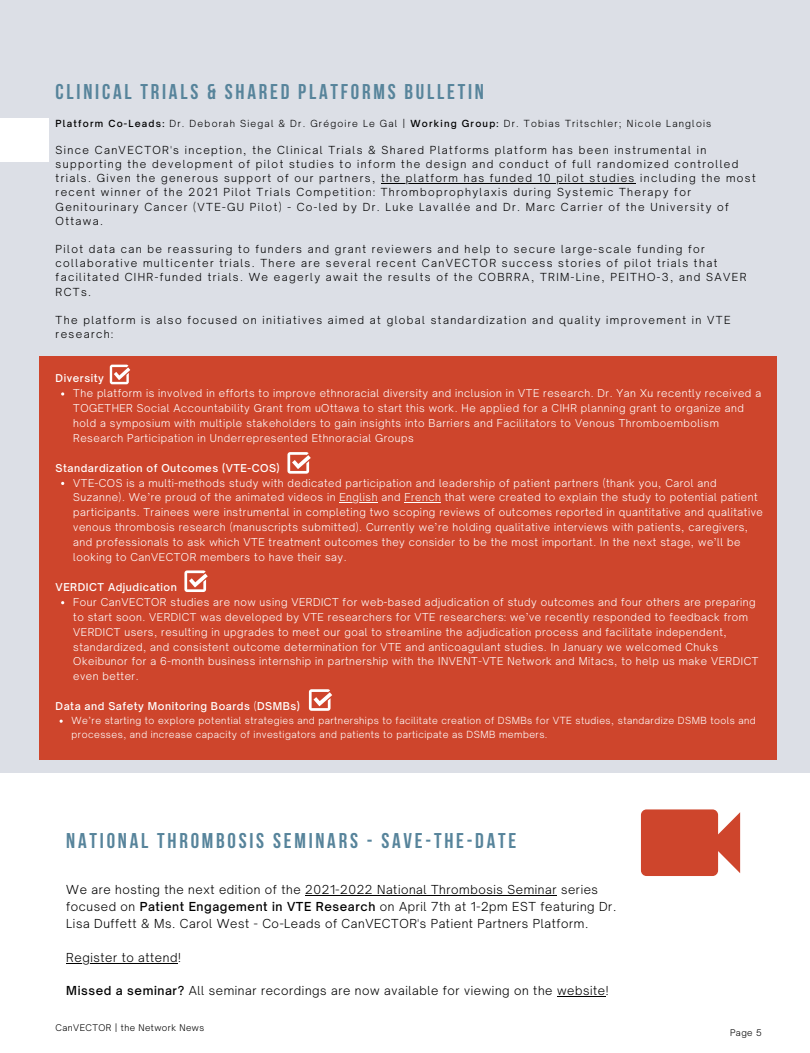
<style>
.page{position:relative;width:810px;height:1053px;background:#dcdfe6}
.page>*{position:absolute;margin:0;border:0;box-sizing:border-box;transform-origin:0 0}
.t1{font:700 21.25px "Bebas Neue";letter-spacing:.13em;color:#57849b}
.t2{font:300 11.88px/16.9px "Open Sauce One";letter-spacing:.05em;color:#000}
.t3{font:300 10.62px/14.1px "Open Sauce One";letter-spacing:.13em;color:#000}
.t4{font:300 10.38px/14.9px "Open Sauce One";letter-spacing:.05em;color:#fff}
.t5{font:500 10.38px "Open Sauce One";letter-spacing:.05em;color:#fff}
.t6{font:300 9.38px/13.4px "Open Sauce One";letter-spacing:.05em;color:#fff}
.t7{font:300 9.38px "Open Sauce One";letter-spacing:.13em;color:#000}
.t8{font:300 8.75px "Open Sauce One";letter-spacing:.05em;color:#000}
.s1{font-weight:500}
.s2{font-weight:300}
</style>
<div class="page">
<div style="left:0;top:774px;width:810px;height:278px;background:#fff"></div>
<svg style="left:641px;top:809px;width:99px;height:67px;background:#d35841"></svg>
<div style="left:39px;top:357px;width:738px;height:403px;background:#ce452c"></div>
<hr style="left:339px;top:502px;width:39px;height:1px;background:#fff">
<hr style="left:404px;top:502px;width:37px;height:1px;background:#fff">
<div style="left:0;top:119px;width:49px;height:43px;background:#fff"></div>
<svg style="left:110px;top:365px;width:20px;height:19px"></svg>
<hr style="left:381px;top:183px;width:255px;height:1px;background:#000">
<hr style="left:305px;top:895px;width:252px;height:1px;background:#000">
<hr style="left:66px;top:962px;width:112px;height:1px;background:#000">
<hr style="left:557px;top:996px;width:49px;height:1px;background:#000">
<svg style="left:184px;top:570px;width:24px;height:22px"></svg>
<svg style="left:287px;top:452px;width:24px;height:22px"></svg>
<svg style="left:309px;top:689px;width:23px;height:22px"></svg>
<p class="t1" style="left:56px;top:83px;width:430px">CLINICAL TRIALS &amp; SHARED PLATFORMS BULLETIN</p>
<p class="t7" style="left:56px;top:118px;width:657px"><span class="s1">Platform Co-Leads:</span> Dr. Deborah Siegal &amp; Dr. Grégoire Le Gal | <span class="s1">Working Group:</span> Dr. Tobias Tritschler; Nicole Langlois</p>
<p class="t3" style="left:56px;top:143px;width:702px">Since CanVECTOR's inception, the Clinical Trials &amp; Shared Platforms platform has been instrumental in supporting the development of pilot studies to inform the design and conduct of full randomized controlled trials. Given the generous support of our partners, the platform has funded 10 pilot studies including the most recent winner of the 2021 Pilot Trials Competition: Thromboprophylaxis during Systemic Therapy for Genitourinary Cancer (VTE-GU Pilot) - Co-led by Dr. Luke Lavallée and Dr. Marc Carrier of the University of Ottawa.</p>
<p class="t3" style="left:56px;top:242px;width:692px">Pilot data can be reassuring to funders and grant reviewers and help to secure large-scale funding for collaborative multicenter trials. There are several recent CanVECTOR success stories of pilot trials that facilitated CIHR-funded trials. We eagerly await the results of the COBRRA, TRIM-Line, PEITHO-3, and SAVER RCTs.</p>
<p class="t3" style="left:56px;top:313px;width:676px">The platform is also focused on initiatives aimed at global standardization and quality improvement in VTE research:</p>
<p class="t5" style="left:56px;top:372px;width:50px">Diversity</p>
<p class="t4" style="left:73px;top:386px;width:689px">The platform is involved in efforts to improve ethnoracial diversity and inclusion in VTE research. Dr. Yan Xu recently received a TOGETHER Social Accountability Grant from uOttawa to start this work. He applied for a CIHR planning grant to organize and hold a symposium with multiple stakeholders to gain insights into Barriers and Facilitators to Venous Thromboembolism Research Participation in Underrepresented Ethnoracial Groups</p>
<p class="t4" style="left:73px;top:475px;width:691px">VTE-COS is a multi-methods study with dedicated participation and leadership of patient partners (thank you, Carol and Suzanne). We’re proud of the animated videos in English and French that were created to explain the study to potential patient participants. Trainees were instrumental in completing two scoping reviews of outcomes reported in quantitative and qualitative venous thrombosis research (manuscripts submitted). Currently we’re holding qualitative interviews with patients, caregivers, and professionals to ask which VTE treatment outcomes they consider to be the most important. In the next stage, we’ll be looking to CanVECTOR members to have their say.</p>
<p class="t4" style="left:73px;top:594px;width:687px">Four CanVECTOR studies are now using VERDICT for web-based adjudication of study outcomes and four others are preparing to start soon. VERDICT was developed by VTE researchers for VTE researchers: we’ve recently responded to feedback from VERDICT users, resulting in upgrades to meet our goal to streamline the adjudication process and facilitate independent, standardized, and consistent outcome determination for VTE and anticoagulant studies. In January we welcomed Chuks Okeibunor for a 6-month business internship in partnership with the INVENT-VTE Network and Mitacs, to help us make VERDICT even better.</p>
<p class="t6" style="left:72px;top:714px;width:686px">We’re starting to explore potential strategies and partnerships to facilitate creation of DSMBs for VTE studies, standardize DSMB tools and processes, and increase capacity of investigators and patients to participate as DSMB members.</p>
<p class="t5" style="left:56px;top:461px;width:226px">Standardization of Outcomes (VTE-COS)</p>
<p class="t5" style="left:56px;top:580px;width:123px">VERDICT Adjudication</p>
<p class="t5" style="left:56px;top:700px;width:246px">Data and Safety Monitoring Boards <span class="s2">(</span>DSMBs)</p>
<p class="t1" style="left:66px;top:832px;width:452px">NATIONAL THROMBOSIS SEMINARS - SAVE-THE-DATE</p>
<p class="t2" style="left:66px;top:881px;width:552px">We are hosting the next edition of the 2021-2022 National Thrombosis Seminar series focused on <span class="s1">Patient Engagement in VTE Research</span> on April 7th at 1-2pm EST featuring Dr.<br>Lisa Duffett &amp; Ms. Carol West - Co-Leads of CanVECTOR's Patient Partners Platform.</p>
<p class="t2" style="left:66px;top:949px;width:116px">Register to attend!</p>
<p class="t2" style="left:66px;top:982px;width:544px"><span class="s1">Missed a seminar?</span> All seminar recordings are now available for viewing on the website!</p>
<p class="t8" style="left:56px;top:1022px;width:150px">CanVECTOR | the Network News</p>
<p class="t8" style="left:730px;top:1027px;width:33px">Page 5</p>
</div>
